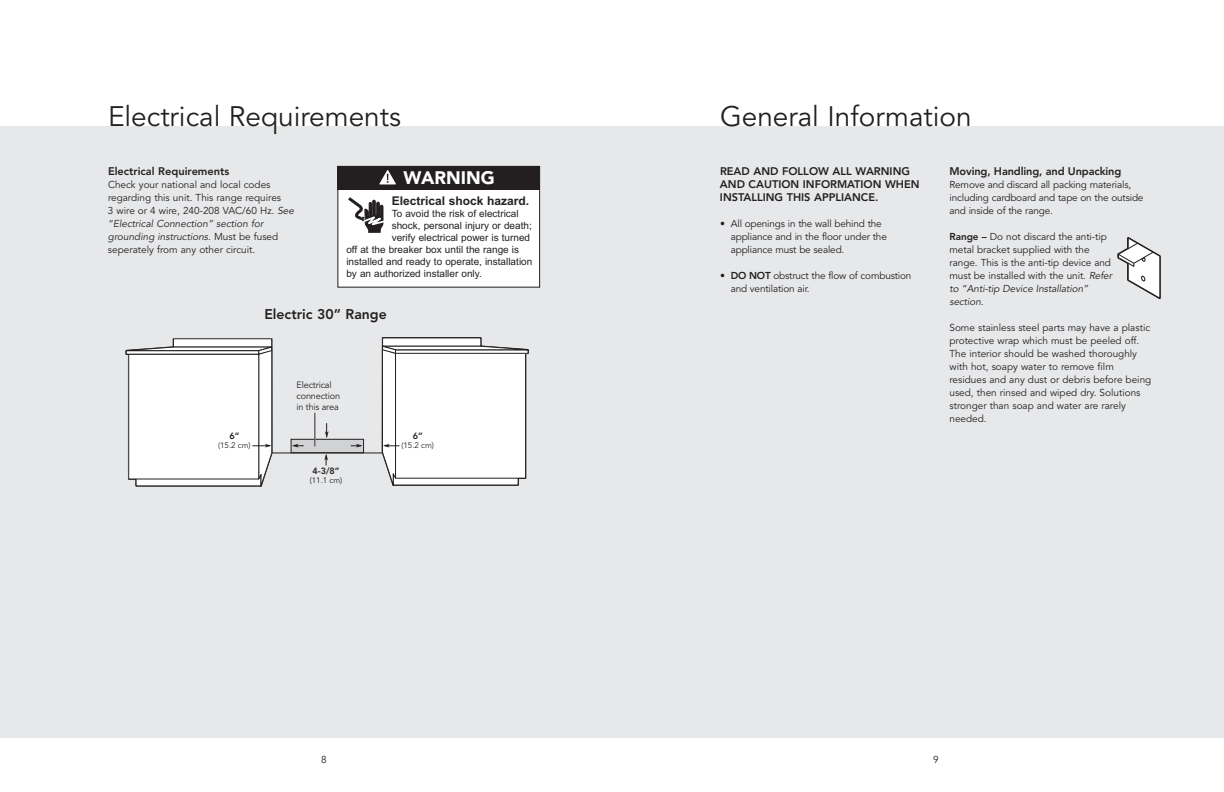
<style>
.page{position:relative;width:1224px;height:792px;background:#fff}
.page>*{position:absolute;margin:0;border:0;box-sizing:border-box;transform-origin:0 0}
.t1{font:28px "Avenir";color:#231f20}
.t2{font:900 18px "Avenir";color:#fff}
.t3{font:800 14px "Avenir";color:#231f20}
.t4{font:700 12px "Arial";color:#231f20}
.t5{font:800 11px/13px "Avenir";color:#231f20}
.t6{font:10px/13px "Avenir";letter-spacing:-.005em;color:#231f20}
.t7{font:10px "Arial";color:#231f20}
.t8{font:9.1px/10.9px "Avenir";letter-spacing:-.015em;color:#231f20}
.t9{font:800 9px "Avenir";color:#231f20}
.t10{font:8px "Avenir";color:#231f20}
.s1{font-style:italic}
.s2{font-weight:800}
</style>
<div class="page">
<div style="left:595px;top:126px;width:629px;height:612px;background:#e7e8e9"></div>
<svg style="left:1117px;top:237px;width:44px;height:62px"></svg>
<div style="left:0;top:126px;width:612px;height:612px;background:#e7e8e9"></div>
<div style="left:291px;top:439px;width:73px;height:14px;background:#d1d2d4"></div>
<div style="left:291px;top:439px;width:73px;height:14px;border:1px solid #231f20"></div>
<hr style="left:272px;top:452px;width:110px;height:1px;background:#231f20">
<svg style="left:324px;top:454px;width:4px;height:12px"></svg>
<svg style="left:379px;top:337px;width:150px;height:149px;background:#f3f3f3"></svg>
<svg style="left:351px;top:444px;width:12px;height:4px"></svg>
<svg style="left:125px;top:338px;width:150px;height:149px;background:#f2f2f2"></svg>
<svg style="left:292px;top:444px;width:12px;height:4px"></svg>
<svg style="left:325px;top:423px;width:4px;height:15px"></svg>
<hr style="left:314px;top:413px;width:1px;height:33px;background:#231f20">
<div style="left:338px;top:166px;width:202px;height:121px;background:#fff"></div>
<div style="left:338px;top:166px;width:202px;height:24px;background:#231f20"></div>
<svg style="left:379px;top:170px;width:17px;height:14px"></svg>
<div style="left:338px;top:166px;width:202px;height:122px;border:1px solid #231f20"></div>
<svg style="left:348px;top:197px;width:36px;height:36px"></svg>
<h1 class="t1" style="left:108px;top:105px;width:295px">Electrical Requirements</h1>
<p class="t5" style="left:108px;top:166px;width:123px">Electrical Requirements</p>
<p class="t6" style="left:108px;top:179px;width:188px">Check your national and local codes regarding this unit. This range requires<br>3 wire or 4 wire, 240-208 VAC/60 Hz. <span class="s1">See “Electrical Connection” section for grounding instructions.</span> Must be fused seperately from any other circuit.</p>
<h2 class="t2" style="left:404px;top:171px;width:93px">WARNING</h2>
<p class="t4" style="left:392px;top:194px;width:139px">Electrical shock hazard.</p>
<p class="t7" style="left:392px;top:208px;width:128px">To avoid the risk of electrical</p>
<p class="t7" style="left:392px;top:220px;width:142px">shock, personal injury or death;</p>
<p class="t7" style="left:392px;top:232px;width:140px">verify electrical power is turned</p>
<p class="t7" style="left:346px;top:244px;width:174px">off at the breaker box until the range is</p>
<p class="t7" style="left:346px;top:256px;width:187px">installed and ready to operate, installation</p>
<p class="t7" style="left:346px;top:268px;width:137px">by an authorized installer only.</p>
<h3 class="t3" style="left:264px;top:308px;width:124px">Electric 30” Range</h3>
<p class="t9" style="left:229px;top:432px;width:11px">6”</p>
<p class="t10" style="left:218px;top:442px;width:34px">(15.2 cm)</p>
<p class="t8" style="left:297px;top:380px;width:45px">Electrical connection in this area</p>
<p class="t9" style="left:313px;top:467px;width:28px">4-3/8”</p>
<p class="t10" style="left:310px;top:477px;width:34px">(11.1 cm)</p>
<p class="t9" style="left:413px;top:432px;width:11px">6”</p>
<p class="t10" style="left:401px;top:442px;width:34px">(15.2 cm)</p>
<p class="t6" style="left:321px;top:753px;width:7px">8</p>
<h1 class="t1" style="left:720px;top:105px;width:253px">General Information</h1>
<p class="t5" style="left:720px;top:166px;width:201px">READ AND FOLLOW ALL WARNING<br>AND CAUTION INFORMATION WHEN<br>INSTALLING THIS APPLIANCE.</p>
<p class="t6" style="left:731px;top:218px;width:158px;text-indent:-11px">• All openings in the wall behind the appliance and in the floor under the appliance must be sealed.</p>
<p class="t6" style="left:731px;top:270px;width:182px;text-indent:-11px">• <span class="s2">DO NOT</span> obstruct the flow of combustion and ventilation air.</p>
<p class="t5" style="left:950px;top:166px;width:173px">Moving, Handling, and Unpacking</p>
<p class="t6" style="left:950px;top:179px;width:196px">Remove and discard all packing materials, including cardboard and tape on the outside and inside of the range.</p>
<p class="t6" style="left:950px;top:231px;width:164px"><span class="s2">Range –</span> Do not discard the anti-tip metal bracket supplied with the range. This is the anti-tip device and must be installed with the unit. <span class="s1">Refer to “Anti-tip Device Installation” section.</span></p>
<p class="t6" style="left:950px;top:322px;width:203px">Some stainless steel parts may have a plastic protective wrap which must be peeled off.<br>The interior should be washed thoroughly with hot, soapy water to remove film residues and any dust or debris before being used, then rinsed and wiped dry. Solutions stronger than soap and water are rarely needed.</p>
<p class="t6" style="left:933px;top:753px;width:7px">9</p>
</div>
